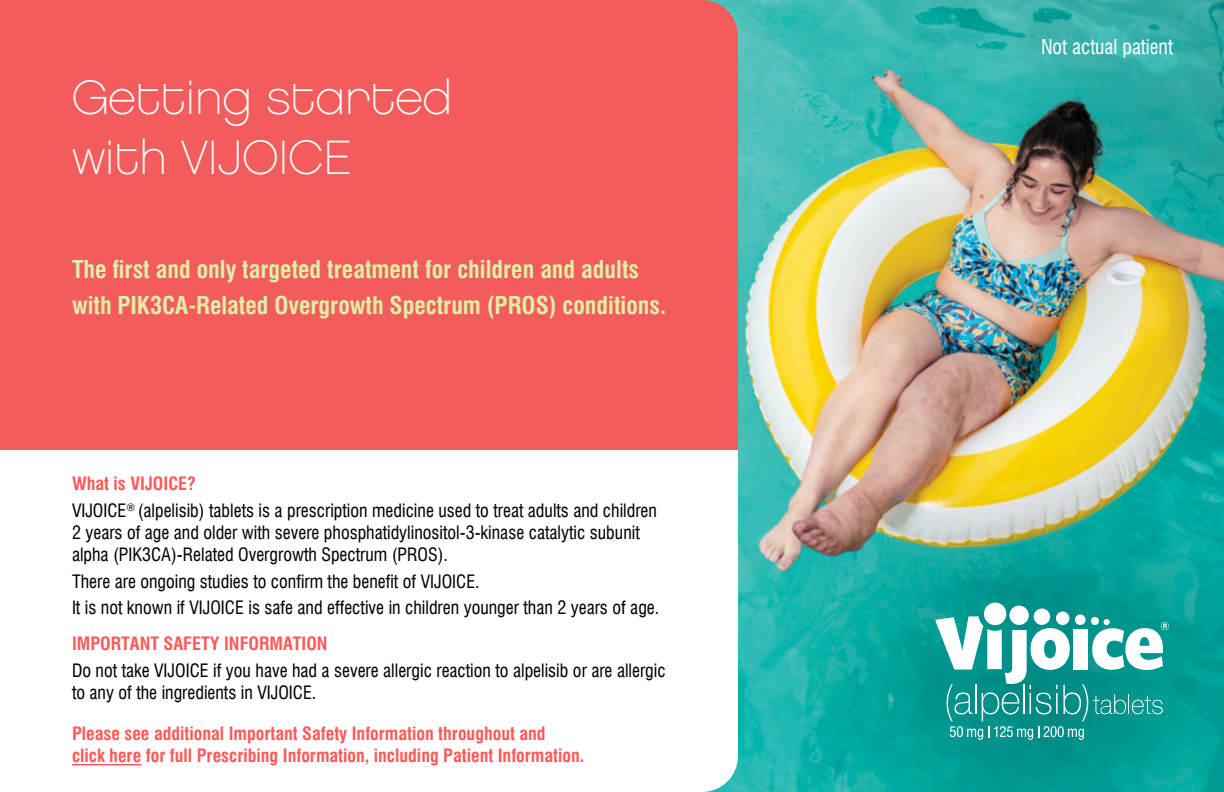
<style>
.page{position:relative;width:1224px;height:792px;background:#fff}
.page>*{position:absolute;margin:0;border:0;box-sizing:border-box;transform-origin:0 0}
.t1{font:48px/60px "Chalet Paris Nineteen Eighty";color:#fff}
.t2{font:700 condensed 24px/36px "Swiss 721 BT";color:#e1eca6}
.t3{font:condensed 20px "Swiss 721 BT";color:#fff}
.t4{font:condensed 18px/26.6px "Swiss 721 BT";color:#000}
.t5{font:700 condensed 18px/22px "Swiss 721 BT";color:#ff5a5a}
.s1{font-weight:700;color:#ff5a5a}
</style>
<div class="page">
<img style="left:738px;top:0;width:486px;height:792px">
<div style="left:748px;top:413px;width:476px;height:379px;background:#000;opacity:.26"></div>
<div style="left:984px;top:603px;width:23px;height:22px;background:#fff;border-radius:11px"></div>
<svg style="left:1009px;top:605px;width:20px;height:20px"></svg>
<svg style="left:935px;top:608px;width:234px;height:132px"></svg>
<div style="left:0;top:0;width:738px;height:450px;background:#f25c5c"></div>
<hr style="left:72px;top:764px;width:69px;height:1px;background:#ff5a5a">
<h1 class="t1" style="left:72px;top:68px;width:382px">Getting started with VIJOICE</h1>
<h2 class="t2" style="left:72px;top:251px;width:596px">The first and only targeted treatment for children and adults with PIK3CA-Related Overgrowth Spectrum (PROS) conditions.</h2>
<p class="t4" style="left:72px;top:470px;width:587px"><span class="s1">What is VIJOICE?<br></span>VIJOICE<sup>®</sup> (alpelisib) tablets is a prescription medicine used to treat adults and children</p>
<p class="t4" style="left:72px;top:521px;width:569px;line-height:22px">2 years of age and older with severe phosphatidylinositol-3-kinase catalytic subunit alpha (PIK3CA)-Related Overgrowth Spectrum (PROS).</p>
<p class="t4" style="left:72px;top:568px;width:589px">There are ongoing studies to confirm the benefit of VIJOICE.<br>It is not known if VIJOICE is safe and effective in children younger than 2 years of age.</p>
<p class="t5" style="left:72px;top:632px;width:257px">IMPORTANT SAFETY INFORMATION</p>
<p class="t4" style="left:72px;top:659px;width:595px;line-height:22px">Do not take VIJOICE if you have had a severe allergic reaction to alpelisib or are allergic to any of the ingredients in VIJOICE.</p>
<p class="t5" style="left:72px;top:722px;width:514px">Please see additional Important Safety Information throughout and<br>click here for full Prescribing Information, including Patient Information.</p>
<p class="t3" style="left:1041px;top:35px;width:133px">Not actual patient</p>
</div>
